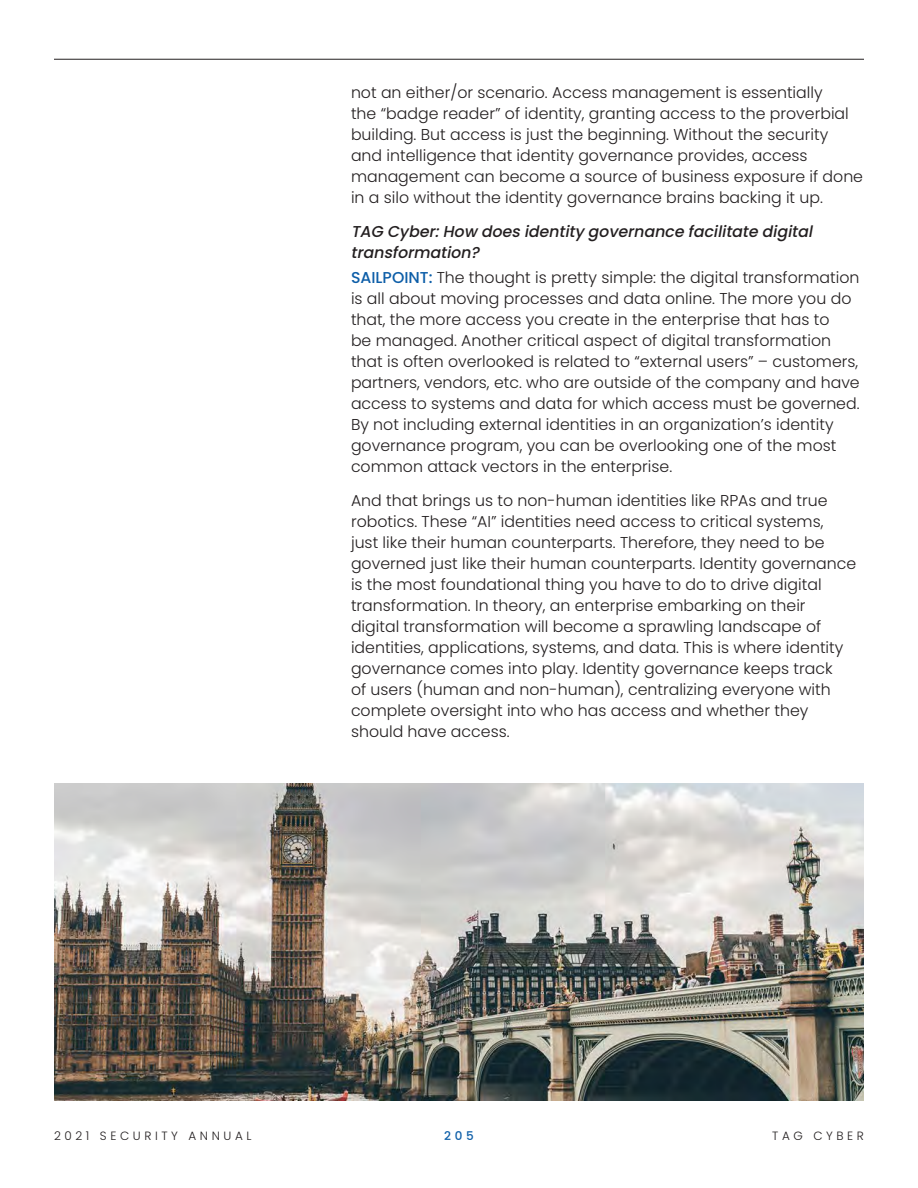
<style>
.page{position:relative;width:918px;height:1188px;background:#fff}
.page>*{position:absolute;margin:0;border:0;box-sizing:border-box;transform-origin:0 0}
.BODY{font:300 15.75px/21px "Poppins";color:#231f20}
.Q_A_Question{font:italic 500 15.75px/21px "Poppins";color:#231f20}
.t1{font:300 12px "Poppins";letter-spacing:.3em;color:#231f20}
.t2{font:500 12px "Poppins";color:#0d5ea8}
.s1{font-weight:500;color:#0d5ea8}
</style>
<div class="page">
<hr style="left:54px;top:59px;width:810px;height:1px;background:#231f20">
<img style="left:54px;top:784px;width:810px;height:316px">
<p class="BODY" style="left:351px;top:82px;width:514px">not an either/or scenario. Access management is essentially<br>the “badge reader” of identity, granting access to the proverbial building. But access is just the beginning. Without the security and intelligence that identity governance provides, access management can become a source of business exposure if done in a silo without the identity governance brains backing it up.</p>
<p class="Q_A_Question" style="left:351px;top:221px;width:467px">TAG Cyber:How doesidentity governance facilitate digital transformation?</p>
<p class="BODY" style="left:351px;top:267px;width:510px"><span class="s1">SAILPOINT:</span> The thought is pretty simple: the digital transformation is all about moving processes and data online. The more you do that, the more access you create in the enterprise that has to<br>be managed. Another critical aspect of digital transformation that is often overlooked is related to “external users” – customers, partners, vendors, etc. who are outside of the company and have access to systems and data for which access must be governed.<br>By not including external identities in an organization’s identity governance program, you can be overlooking one of the most common attack vectors in the enterprise.</p>
<p class="BODY" style="left:351px;top:490px;width:507px">And that brings us to non-human identities like RPAs and true robotics. These “AI” identities need access to critical systems,<br>just like their human counterparts. Therefore, they need to be governed just like their human counterparts. Identity governance is the most foundational thing you have to do to drive digital transformation. In theory, an enterprise embarking on their digital transformation will become a sprawling landscape of identities, applications, systems, and data. This is where identity governance comes into play. Identity governance keeps track<br>of users (human and non-human), centralizing everyone with complete oversight into who has access and whether they should have access.</p>
<p class="t1" style="left:54px;top:1129px;width:199px">2021 SECURITY ANNUAL</p>
<p class="t2" style="left:444px;top:1129px;width:31px">205</p>
<p class="t1" style="left:772px;top:1129px;width:93px">TAG CYBER</p>
</div>
